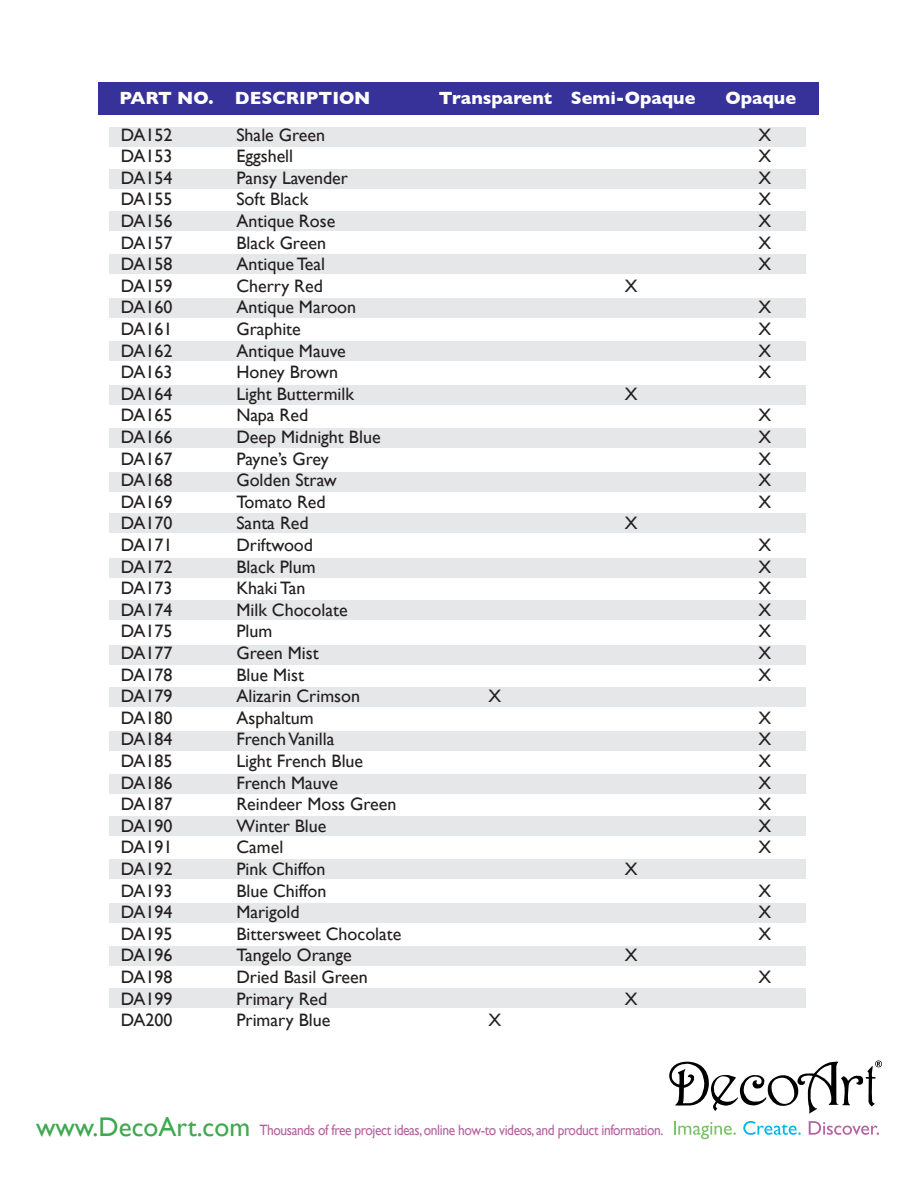
<style>
.page{position:relative;width:918px;height:1188px;background:#fff}
.page>*{position:absolute;margin:0;border:0;box-sizing:border-box;transform-origin:0 0}
.t1{font:18px "Gill Sans";color:#231f20}
.t2{font:700 18px "Gill Sans";color:#fff}
.t3{font:15px "Gill Sans";letter-spacing:-.03em;color:#b6629f;scale:.9 1}
.s1{font-size:27px;color:#40a851}
</style>
<div class="page">
<svg style="left:669px;top:1060px;width:213px;height:54px"></svg>
<svg style="left:674px;top:1121px;width:62px;height:18px"></svg>
<svg style="left:743px;top:1121px;width:58px;height:14px"></svg>
<svg style="left:809px;top:1121px;width:70px;height:14px"></svg>
<div style="left:110px;top:860px;width:696px;height:19px;background:#e6e7e9"></div>
<div style="left:110px;top:903px;width:696px;height:20px;background:#e6e7e9"></div>
<div style="left:110px;top:946px;width:696px;height:20px;background:#e6e7e9"></div>
<div style="left:110px;top:988px;width:696px;height:20px;background:#e6e7e9"></div>
<div style="left:110px;top:127px;width:696px;height:20px;background:#e6e7e9"></div>
<div style="left:110px;top:169px;width:696px;height:20px;background:#e6e7e9"></div>
<div style="left:110px;top:211px;width:696px;height:19px;background:#e6e7e9"></div>
<div style="left:110px;top:254px;width:696px;height:20px;background:#e6e7e9"></div>
<div style="left:110px;top:298px;width:696px;height:19px;background:#e6e7e9"></div>
<div style="left:110px;top:688px;width:696px;height:19px;background:#e6e7e9"></div>
<div style="left:110px;top:731px;width:696px;height:20px;background:#e6e7e9"></div>
<div style="left:110px;top:774px;width:696px;height:20px;background:#e6e7e9"></div>
<div style="left:110px;top:816px;width:696px;height:20px;background:#e6e7e9"></div>
<div style="left:110px;top:341px;width:696px;height:20px;background:#e6e7e9"></div>
<div style="left:110px;top:385px;width:696px;height:19px;background:#e6e7e9"></div>
<div style="left:110px;top:428px;width:696px;height:20px;background:#e6e7e9"></div>
<div style="left:110px;top:472px;width:696px;height:19px;background:#e6e7e9"></div>
<div style="left:110px;top:514px;width:696px;height:19px;background:#e6e7e9"></div>
<div style="left:110px;top:559px;width:696px;height:19px;background:#e6e7e9"></div>
<div style="left:110px;top:601px;width:696px;height:19px;background:#e6e7e9"></div>
<div style="left:110px;top:646px;width:696px;height:19px;background:#e6e7e9"></div>
<div style="left:98px;top:82px;width:721px;height:33px;background:#373299"></div>
<p class="t2" style="left:119px;top:88px;width:253px">PART NO. DESCRIPTION</p>
<p class="t2" style="left:439px;top:88px;width:258px">Transparent Semi-Opaque</p>
<p class="t2" style="left:725px;top:88px;width:72px">Opaque</p>
<p class="t1" style="left:121px;top:124px;width:53px">DA152</p>
<p class="t1" style="left:236px;top:124px;width:90px">Shale Green</p>
<p class="t1" style="left:758px;top:124px;width:14px">X</p>
<p class="t1" style="left:121px;top:146px;width:53px">DA153</p>
<p class="t1" style="left:236px;top:146px;width:58px">Eggshell</p>
<p class="t1" style="left:758px;top:146px;width:14px">X</p>
<p class="t1" style="left:121px;top:167px;width:53px">DA154</p>
<p class="t1" style="left:236px;top:167px;width:113px">Pansy Lavender</p>
<p class="t1" style="left:758px;top:167px;width:14px">X</p>
<p class="t1" style="left:121px;top:189px;width:53px">DA155</p>
<p class="t1" style="left:236px;top:189px;width:73px">Soft Black</p>
<p class="t1" style="left:758px;top:189px;width:14px">X</p>
<p class="t1" style="left:121px;top:210px;width:53px">DA156</p>
<p class="t1" style="left:236px;top:210px;width:100px">Antique Rose</p>
<p class="t1" style="left:758px;top:210px;width:14px">X</p>
<p class="t1" style="left:121px;top:232px;width:53px">DA157</p>
<p class="t1" style="left:236px;top:232px;width:91px">Black Green</p>
<p class="t1" style="left:758px;top:232px;width:14px">X</p>
<p class="t1" style="left:121px;top:254px;width:53px">DA158</p>
<p class="t1" style="left:236px;top:254px;width:90px">Antique Teal</p>
<p class="t1" style="left:758px;top:254px;width:14px">X</p>
<p class="t1" style="left:121px;top:275px;width:53px">DA159</p>
<p class="t1" style="left:236px;top:275px;width:88px">Cherry Red</p>
<p class="t1" style="left:625px;top:275px;width:14px">X</p>
<p class="t1" style="left:121px;top:297px;width:53px">DA160</p>
<p class="t1" style="left:236px;top:297px;width:121px">Antique Maroon</p>
<p class="t1" style="left:758px;top:297px;width:14px">X</p>
<p class="t1" style="left:121px;top:318px;width:53px">DA161</p>
<p class="t1" style="left:236px;top:318px;width:66px">Graphite</p>
<p class="t1" style="left:758px;top:318px;width:14px">X</p>
<p class="t1" style="left:121px;top:340px;width:53px">DA162</p>
<p class="t1" style="left:236px;top:340px;width:111px">Antique Mauve</p>
<p class="t1" style="left:758px;top:340px;width:14px">X</p>
<p class="t1" style="left:121px;top:362px;width:53px">DA163</p>
<p class="t1" style="left:236px;top:362px;width:103px">Honey Brown</p>
<p class="t1" style="left:758px;top:362px;width:14px">X</p>
<p class="t1" style="left:121px;top:383px;width:53px">DA164</p>
<p class="t1" style="left:236px;top:383px;width:119px">Light Buttermilk</p>
<p class="t1" style="left:625px;top:383px;width:14px">X</p>
<p class="t1" style="left:121px;top:405px;width:53px">DA165</p>
<p class="t1" style="left:236px;top:405px;width:73px">Napa Red</p>
<p class="t1" style="left:758px;top:405px;width:14px">X</p>
<p class="t1" style="left:121px;top:426px;width:53px">DA166</p>
<p class="t1" style="left:236px;top:426px;width:146px">Deep Midnight Blue</p>
<p class="t1" style="left:758px;top:426px;width:14px">X</p>
<p class="t1" style="left:121px;top:448px;width:53px">DA167</p>
<p class="t1" style="left:236px;top:448px;width:94px">Payne’s Grey</p>
<p class="t1" style="left:758px;top:448px;width:14px">X</p>
<p class="t1" style="left:121px;top:470px;width:53px">DA168</p>
<p class="t1" style="left:236px;top:470px;width:102px">Golden Straw</p>
<p class="t1" style="left:758px;top:470px;width:14px">X</p>
<p class="t1" style="left:121px;top:491px;width:53px">DA169</p>
<p class="t1" style="left:236px;top:491px;width:91px">Tomato Red</p>
<p class="t1" style="left:758px;top:491px;width:14px">X</p>
<p class="t1" style="left:121px;top:513px;width:53px">DA170</p>
<p class="t1" style="left:236px;top:513px;width:74px">Santa Red</p>
<p class="t1" style="left:625px;top:513px;width:14px">X</p>
<p class="t1" style="left:121px;top:534px;width:53px">DA171</p>
<p class="t1" style="left:236px;top:534px;width:78px">Driftwood</p>
<p class="t1" style="left:758px;top:534px;width:14px">X</p>
<p class="t1" style="left:121px;top:556px;width:53px">DA172</p>
<p class="t1" style="left:236px;top:556px;width:81px">Black Plum</p>
<p class="t1" style="left:758px;top:556px;width:14px">X</p>
<p class="t1" style="left:121px;top:578px;width:53px">DA173</p>
<p class="t1" style="left:236px;top:578px;width:71px">Khaki Tan</p>
<p class="t1" style="left:758px;top:578px;width:14px">X</p>
<p class="t1" style="left:121px;top:599px;width:53px">DA174</p>
<p class="t1" style="left:236px;top:599px;width:113px">Milk Chocolate</p>
<p class="t1" style="left:758px;top:599px;width:14px">X</p>
<p class="t1" style="left:121px;top:621px;width:53px">DA175</p>
<p class="t1" style="left:236px;top:621px;width:37px">Plum</p>
<p class="t1" style="left:758px;top:621px;width:14px">X</p>
<p class="t1" style="left:121px;top:642px;width:53px">DA177</p>
<p class="t1" style="left:236px;top:642px;width:84px">Green Mist</p>
<p class="t1" style="left:758px;top:642px;width:14px">X</p>
<p class="t1" style="left:121px;top:664px;width:53px">DA178</p>
<p class="t1" style="left:236px;top:664px;width:69px">Blue Mist</p>
<p class="t1" style="left:758px;top:664px;width:14px">X</p>
<p class="t1" style="left:121px;top:686px;width:53px">DA179</p>
<p class="t1" style="left:236px;top:686px;width:125px">Alizarin Crimson</p>
<p class="t1" style="left:488px;top:686px;width:14px">X</p>
<p class="t1" style="left:121px;top:707px;width:53px">DA180</p>
<p class="t1" style="left:236px;top:707px;width:79px">Asphaltum</p>
<p class="t1" style="left:758px;top:707px;width:14px">X</p>
<p class="t1" style="left:121px;top:729px;width:53px">DA184</p>
<p class="t1" style="left:236px;top:729px;width:100px">French Vanilla</p>
<p class="t1" style="left:758px;top:729px;width:14px">X</p>
<p class="t1" style="left:121px;top:750px;width:53px">DA185</p>
<p class="t1" style="left:236px;top:750px;width:128px">Light French Blue</p>
<p class="t1" style="left:758px;top:750px;width:14px">X</p>
<p class="t1" style="left:121px;top:772px;width:53px">DA186</p>
<p class="t1" style="left:236px;top:772px;width:103px">French Mauve</p>
<p class="t1" style="left:758px;top:772px;width:14px">X</p>
<p class="t1" style="left:121px;top:794px;width:53px">DA187</p>
<p class="t1" style="left:236px;top:794px;width:162px">Reindeer Moss Green</p>
<p class="t1" style="left:758px;top:794px;width:14px">X</p>
<p class="t1" style="left:121px;top:815px;width:53px">DA190</p>
<p class="t1" style="left:236px;top:815px;width:92px">Winter Blue</p>
<p class="t1" style="left:758px;top:815px;width:14px">X</p>
<p class="t1" style="left:121px;top:837px;width:53px">DA191</p>
<p class="t1" style="left:236px;top:837px;width:48px">Camel</p>
<p class="t1" style="left:758px;top:837px;width:14px">X</p>
<p class="t1" style="left:121px;top:858px;width:53px">DA192</p>
<p class="t1" style="left:236px;top:858px;width:91px">Pink Chiffon</p>
<p class="t1" style="left:625px;top:858px;width:14px">X</p>
<p class="t1" style="left:121px;top:880px;width:53px">DA193</p>
<p class="t1" style="left:236px;top:880px;width:92px">Blue Chiffon</p>
<p class="t1" style="left:758px;top:880px;width:14px">X</p>
<p class="t1" style="left:121px;top:902px;width:53px">DA194</p>
<p class="t1" style="left:236px;top:902px;width:65px">Marigold</p>
<p class="t1" style="left:758px;top:902px;width:14px">X</p>
<p class="t1" style="left:121px;top:923px;width:53px">DA195</p>
<p class="t1" style="left:236px;top:923px;width:167px">Bittersweet Chocolate</p>
<p class="t1" style="left:758px;top:923px;width:14px">X</p>
<p class="t1" style="left:121px;top:945px;width:53px">DA196</p>
<p class="t1" style="left:236px;top:945px;width:117px">Tangelo Orange</p>
<p class="t1" style="left:625px;top:945px;width:14px">X</p>
<p class="t1" style="left:121px;top:966px;width:53px">DA198</p>
<p class="t1" style="left:236px;top:966px;width:133px">Dried Basil Green</p>
<p class="t1" style="left:758px;top:966px;width:14px">X</p>
<p class="t1" style="left:121px;top:988px;width:53px">DA199</p>
<p class="t1" style="left:236px;top:988px;width:93px">Primary Red</p>
<p class="t1" style="left:625px;top:988px;width:14px">X</p>
<p class="t1" style="left:121px;top:1010px;width:53px">DA200</p>
<p class="t1" style="left:236px;top:1010px;width:96px">Primary Blue</p>
<p class="t1" style="left:488px;top:1010px;width:14px">X</p>
<p class="t3" style="left:36px;top:1121px;width:699px"><span class="s1">www.DecoArt.com</span> Thousands of free project ideas, online how-to videos, and product information.</p>
</div>
